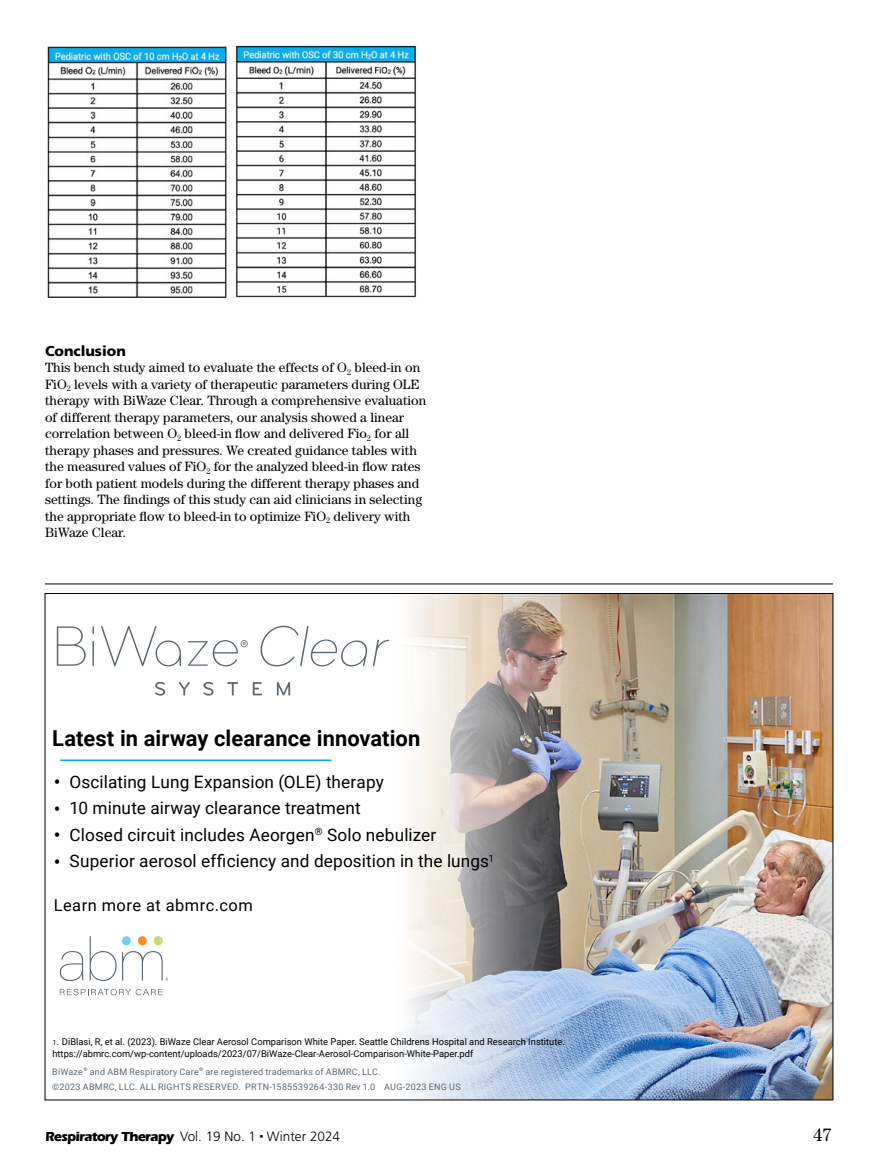
<style>
.page{position:relative;width:878px;height:1175px;background:#fff}
.page>*{position:absolute;margin:0;border:0;box-sizing:border-box;transform-origin:0 0}
.t1{font:700 21.9px "Roboto";letter-spacing:.005em;color:#000}
.t2{font:18px "Century Std";color:#000}
.t3{font:17.25px "Roboto";letter-spacing:.005em;color:#000}
.t4{font:16.35px "Roboto";letter-spacing:.03em;color:#000}
.t5{font:900 14.25px "Frutiger LT Std";color:#000}
.t6{font:13.5px/16.5px "Century Std";color:#000}
.t7{font:300 13.5px "Frutiger LT Std";color:#000}
.t8{font:9.3px/11.2px "Roboto";color:#000}
.t9{font:9px/15.6px "Roboto";letter-spacing:.03em;color:#5b6771}
.s1{font-size:20.25px}
.s2{font-family:"ITC Eras Std";font-weight:700}
</style>
<div class="page">
<img style="left:47px;top:45px;width:180px;height:253px">
<img style="left:236px;top:44px;width:181px;height:254px">
<img style="left:407px;top:595px;width:424px;height:503px">
<svg style="left:60px;top:951px;width:23px;height:30px"></svg>
<svg style="left:60px;top:988px;width:103px;height:7px"></svg>
<svg style="left:90px;top:936px;width:78px;height:45px"></svg>
<hr style="left:60px;top:759px;width:271px;height:2px;background:#00aeef">
<svg style="left:155px;top:682px;width:135px;height:13px"></svg>
<svg style="left:57px;top:626px;width:331px;height:40px"></svg>
<hr style="left:45px;top:583px;width:787px;height:1px;background:#000">
<p class="t5" style="left:45px;top:342px;width:82px">Conclusion</p>
<p class="t6" style="left:45px;top:359px;width:383px">This bench study aimed to evaluate the effects of O<sub>2</sub> bleed-in on FiO<sub>2</sub> levels with a variety of therapeutic parameters during OLE therapy with BiWaze Clear. Through a comprehensive evaluation of different therapy parameters, our analysis showed a linear correlation between O<sub>2</sub> bleed-in flow and delivered Fio<sub>2</sub> for all therapy phases and pressures. We created guidance tables with the measured values of FiO<sub>2</sub> for the analyzed bleed-in flow rates for both patient models during the different therapy phases and settings. The findings of this study can aid clinicians in selecting the appropriate flow to bleed-in to optimize FiO<sub>2</sub> delivery with BiWaze Clear.</p>
<h1 class="t1" style="left:52px;top:723px;width:369px">Latest in airway clearance innovation</h1>
<p class="t3" style="left:54px;top:769px;width:331px"><span class="s1">•</span> Oscilating Lung Expansion (OLE) therapy</p>
<p class="t3" style="left:54px;top:796px;width:308px"><span class="s1">•</span> 10 minute airway clearance treatment</p>
<p class="t3" style="left:54px;top:822px;width:384px"><span class="s1">•</span> Closed circuit includes Aeorgen<sup>®</sup> Solo nebulizer</p>
<p class="t3" style="left:54px;top:849px;width:441px"><span class="s1">•</span> Superior aerosol efficiency and deposition in the lungs<sup>1</sup></p>
<p class="t4" style="left:54px;top:893px;width:200px">Learn more at abmrc.com</p>
<p class="t8" style="left:52px;top:1036px;width:514px;text-indent:10px">DiBlasi, R, et al. (2023). BiWaze Clear Aerosol Comparison White Paper. Seattle Childrens Hospital and Research Institute. https://abmrc.com/wp-content/uploads/2023/07/BiWaze-Clear-Aerosol-Comparison-White-Paper.pdf</p>
<p class="t9" style="left:52px;top:1063px;width:410px">BiWaze<sup>®</sup> and ABM Respiratory Care<sup>®</sup> are registered trademarks of ABMRC, LLC.<br>©2023 ABMRC, LLC. ALL RIGHTS RESERVED. PRTN-1585539264-330 Rev 1.0 AUG-2023 ENG US</p>
<p class="t7" style="left:45px;top:1128px;width:296px"><span class="s2">Respiratory Therapy</span> Vol. 19 No. 1 ■ Winter 2024</p>
<h2 class="t2" style="left:813px;top:1124px;width:19px">47</h2>
</div>
